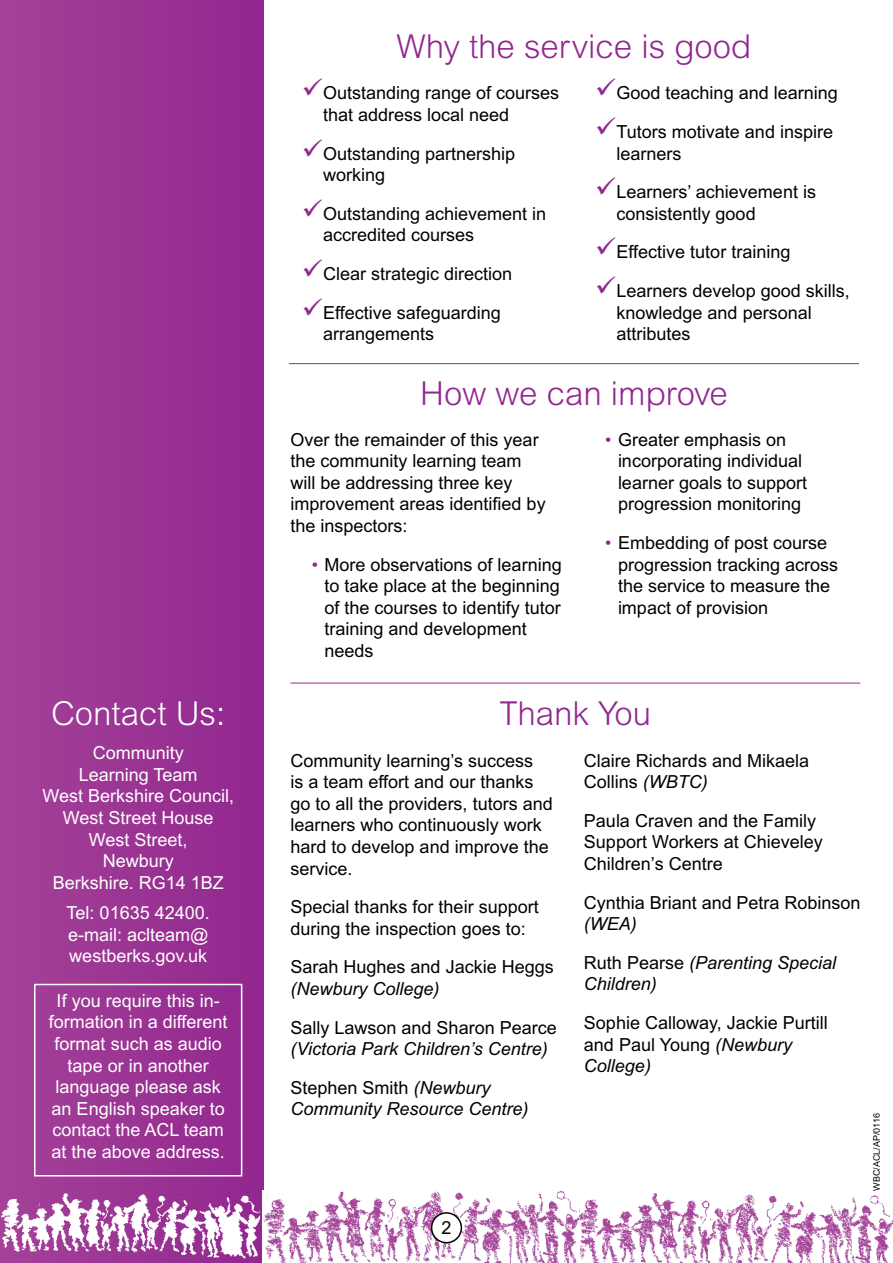
<style>
.page{position:relative;width:893px;height:1263px;background:#fff}
.page>*{position:absolute;margin:0;border:0;box-sizing:border-box;transform-origin:0 0}
.t1{font:300 33px "Arial MT Std";color:#92278f}
.t2{font:300 33px "Arial MT Std";color:#fff}
.t3{font:18px/21.6px "Arial MT Std";color:#000}
.t4{font:18px/21.6px "Arial MT Std";color:#fff;text-align:center}
.t5{font:italic 18px/38.5px "Arial MT Std";color:#000}
.t6{font:9px "Arial MT Std";color:#000}
.s1{color:#92278f}
.s2{font-style:normal}
.s3{font-style:italic}
</style>
<div class="page">
<div style="left:0;top:0;width:264px;height:1263px;background:linear-gradient(to right,#a5459a,#952d92)"></div>
<img style="left:36px;top:1193px;width:35px;height:28px">
<img style="left:263px;top:1191px;width:630px;height:72px">
<div style="left:432px;top:1213px;width:29px;height:30px;background:#fff;border-radius:50%"></div>
<div style="left:431px;top:1212px;width:31px;height:31px;border:2px solid #000;border-radius:50%"></div>
<hr style="left:289px;top:363px;width:570px;height:1px;background:#a54399">
<hr style="left:291px;top:682px;width:569px;height:2px;background:#a54399">
<div style="left:34px;top:984px;width:208px;height:192px;border:2px solid #fff"></div>
<h1 class="t2" style="left:51px;top:694px;width:176px">Contact Us:</h1>
<p class="t4" style="left:42px;top:742px;width:193px">Community<br>Learning Team<br>West Berkshire Council,<br>West Street House<br>West Street,<br>Newbury<br>Berkshire. RG14 1BZ</p>
<p class="t4" style="left:67px;top:902px;width:145px;text-align:justify">Tel: 01635 42400. e-mail: aclteam@ westberks.gov.uk</p>
<p class="t4" style="left:49px;top:990px;width:180px">If you require this in&shy;formation in a different format such as audio tape or in another language please ask an English speaker to contact the ACL team at the above address.</p>
<h1 class="t1" style="left:397px;top:28px;width:356px">Why the service is good</h1>
<p class="t3" style="left:323px;top:82px;width:238px">Outstanding range of courses that address local need</p>
<p class="t3" style="left:323px;top:142px;width:194px">Outstanding partnership working</p>
<p class="t3" style="left:323px;top:203px;width:225px">Outstanding achievement in accredited courses</p>
<p class="t3" style="left:323px;top:254px;width:191px;line-height:38.5px">Clear strategic direction<br>Effective safeguarding</p>
<p class="t3" style="left:323px;top:323px;width:113px">arrangements</p>
<p class="t3" style="left:617px;top:74px;width:223px;line-height:38.5px">Good teaching and learning<br>Tutors motivate and inspire</p>
<p class="t3" style="left:617px;top:134px;width:201px;line-height:38.5px">learners<br>Learners’ achievement is</p>
<p class="t3" style="left:617px;top:194px;width:235px;line-height:38.5px">consistently good<br>Effective tutor training<br>Learners develop good skills,</p>
<p class="t3" style="left:617px;top:301px;width:197px">knowledge and personal attributes</p>
<h1 class="t1" style="left:420px;top:375px;width:309px">How we can improve</h1>
<p class="t3" style="left:291px;top:428px;width:257px">Over the remainder of this year the community learning team will be addressing three key improvement areas identified by the inspectors:</p>
<p class="t3" style="left:325px;top:553px;width:239px;text-indent:-13px"><span class="s1">•</span> More observations of learning to take place at the beginning of the courses to identify tutor training and development needs</p>
<p class="t3" style="left:618px;top:428px;width:191px;text-indent:-13px"><span class="s1">•</span> Greater emphasis on incorporating individual learner goals to support progression monitoring</p>
<p class="t3" style="left:618px;top:532px;width:222px;text-indent:-13px"><span class="s1">•</span> Embedding of post course progression tracking across the service to measure the impact of provision</p>
<h1 class="t1" style="left:500px;top:695px;width:153px">Thank You</h1>
<p class="t3" style="left:291px;top:749px;width:264px">Community learning’s success<br>is a team effort and our thanks go to all the providers, tutors and learners who continuously work hard to develop and improve the service.</p>
<p class="t3" style="left:291px;top:896px;width:250px">Special thanks for their support during the inspection goes to:</p>
<p class="t3" style="left:291px;top:956px;width:265px">Sarah Hughes and Jackie Heggs</p>
<p class="t5" style="left:291px;top:969px;width:151px">(Newbury College)</p>
<p class="t3" style="left:291px;top:1016px;width:268px">Sally Lawson and Sharon Pearce</p>
<p class="t5" style="left:291px;top:1029px;width:259px">(Victoria Park Children’s Centre)<br><span class="s2">Stephen Smith</span> (Newbury</p>
<p class="t5" style="left:291px;top:1089px;width:240px">Community Resource Centre)</p>
<p class="t3" style="left:584px;top:749px;width:227px">Claire Richards and Mikaela<br>Collins <span class="s3">(WBTC)</span></p>
<p class="t3" style="left:584px;top:809px;width:240px">Paula Craven and the Family<br>Support Workers at Chieveley<br>Children’s Centre</p>
<p class="t3" style="left:584px;top:891px;width:278px">Cynthia Briant and Petra Robinson</p>
<p class="t5" style="left:584px;top:904px;width:254px">(WEA)<br><span class="s2">Ruth Pearse</span> (Parenting Special</p>
<p class="t5" style="left:584px;top:964px;width:75px">Children)</p>
<p class="t3" style="left:584px;top:1012px;width:245px">Sophie Calloway, Jackie Purtill and Paul Young <span class="s3">(Newbury<br>College)</span></p>
<p class="t3" style="left:441px;top:1217px;width:12px">2</p>
<p class="t6" style="left:872px;top:1191px;width:79px;rotate:-90deg">WBC/ACL/AP/0116</p>
</div>
